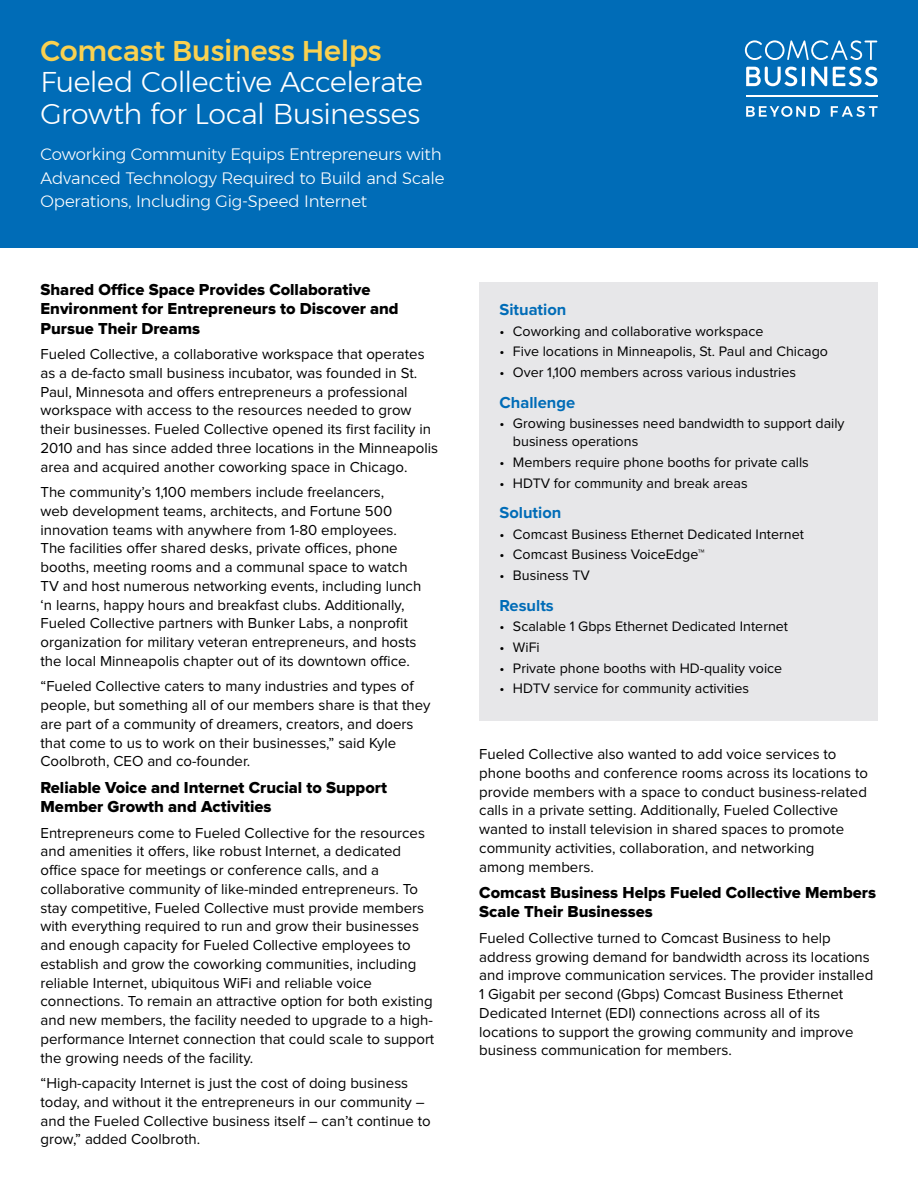
<style>
.page{position:relative;width:918px;height:1188px;background:#fff}
.page>*{position:absolute;margin:0;border:0;box-sizing:border-box;transform-origin:0 0}
.t1{font:300 28.5px/31.5px "Montserrat";letter-spacing:-.015em;color:#fff}
.t2{font:500 28.5px "Montserrat";letter-spacing:-.005em;color:#fad150}
.t3{font:16.5px/19.5px "Proxima Nova Extrabld";color:#000}
.t4{font:300 16.5px/23.2px "Montserrat";letter-spacing:-.01em;color:#fff}
.t5{font:700 16.5px "Proxima Nova";color:#006cb7}
.t6{font:15px/18.8px "Proxima Nova";color:#000}
.t7{font:14.25px/18px "Proxima Nova";color:#000}
</style>
<div class="page">
<div style="left:0;top:0;width:918px;height:247px;background:#006cb7"></div>
<div style="left:479px;top:282px;width:399px;height:438px;background:#e7e7e9"></div>
<svg style="left:746px;top:106px;width:74px;height:11px"></svg>
<svg style="left:831px;top:106px;width:47px;height:11px"></svg>
<svg style="left:745px;top:40px;width:132px;height:20px"></svg>
<svg style="left:811px;top:67px;width:16px;height:19px"></svg>
<svg style="left:746px;top:67px;width:59px;height:19px"></svg>
<svg style="left:833px;top:67px;width:44px;height:19px"></svg>
<hr style="left:746px;top:95px;width:131px;height:2px;background:#fff">
<h1 class="t2" style="left:40px;top:28px;width:343px">Comcast Business Helps</h1>
<h1 class="t1" style="left:40px;top:66px;width:384px">Fueled Collective Accelerate<br>Growth for Local Businesses</h1>
<p class="t4" style="left:40px;top:143px;width:405px">Coworking Community Equips Entrepreneurs with<br>Advanced Technology Required to Build and Scale<br>Operations, Including Gig-Speed Internet</p>
<p class="t3" style="left:40px;top:280px;width:360px">Shared Office Space Provides Collaborative<br>Environment for Entrepreneurs to Discover and<br>Pursue Their Dreams</p>
<p class="t6" style="left:40px;top:345px;width:399px">Fueled Collective, a collaborative workspace that operates as a de-facto small business incubator, was founded in St.<br>Paul, Minnesota and offers entrepreneurs a professional workspace with access to the resources needed to grow their businesses. Fueled Collective opened its first facility in 2010 and has since added three locations in the Minneapolis area and acquired another coworking space in Chicago.</p>
<p class="t6" style="left:40px;top:483px;width:382px">The community’s 1,100 members include freelancers,<br>web development teams, architects, and Fortune 500 innovation teams with anywhere from 1-80 employees.<br>The facilities offer shared desks, private offices, phone booths, meeting rooms and a communal space to watch TV and host numerous networking events, including lunch ‘n learns, happy hours and breakfast clubs. Additionally, Fueled Collective partners with Bunker Labs, a nonprofit organization for military veteran entrepreneurs, and hosts the local Minneapolis chapter out of its downtown office.</p>
<p class="t6" style="left:40px;top:677px;width:392px">“Fueled Collective caters to many industries and types of people, but something all of our members share is that they are part of a community of dreamers, creators, and doers that come to us to work on their businesses,” said Kyle Coolbroth, CEO and co-founder.</p>
<p class="t3" style="left:40px;top:778px;width:348px">Reliable Voice and Internet Crucial to Support<br>Member Growth and Activities</p>
<p class="t6" style="left:40px;top:824px;width:395px">Entrepreneurs come to Fueled Collective for the resources and amenities it offers, like robust Internet, a dedicated office space for meetings or conference calls, and a collaborative community of like-minded entrepreneurs. To stay competitive, Fueled Collective must provide members with everything required to run and grow their businesses and enough capacity for Fueled Collective employees to establish and grow the coworking communities, including reliable Internet, ubiquitous WiFi and reliable voice connections. To remain an attractive option for both existing and new members, the facility needed to upgrade to a high&shy;performance Internet connection that could scale to support the growing needs of the facility.</p>
<p class="t6" style="left:40px;top:1074px;width:392px">“High-capacity Internet is just the cost of doing business today, and without it the entrepreneurs in our community – and the Fueled Collective business itself – can’t continue to grow,” added Coolbroth.</p>
<p class="t5" style="left:499px;top:300px;width:68px">Situation</p>
<p class="t7" style="left:499px;top:322px;width:265px">• Coworking and collaborative workspace</p>
<p class="t7" style="left:499px;top:343px;width:330px">• Five locations in Minneapolis, St. Paul and Chicago</p>
<p class="t7" style="left:499px;top:364px;width:298px">• Over 1,100 members across various industries</p>
<p class="t5" style="left:499px;top:392px;width:77px">Challenge</p>
<p class="t7" style="left:513px;top:415px;width:333px;text-indent:-13px">• Growing businesses need bandwidth to support daily business operations</p>
<p class="t7" style="left:499px;top:454px;width:311px">• Members require phone booths for private calls</p>
<p class="t7" style="left:499px;top:474px;width:250px">• HDTV for community and break areas</p>
<p class="t5" style="left:499px;top:503px;width:63px">Solution</p>
<p class="t7" style="left:499px;top:525px;width:306px">• Comcast Business Ethernet Dedicated Internet</p>
<p class="t7" style="left:499px;top:546px;width:207px">• Comcast Business VoiceEdge™</p>
<p class="t7" style="left:499px;top:567px;width:92px">• Business TV</p>
<p class="t5" style="left:499px;top:595px;width:56px">Results</p>
<p class="t7" style="left:499px;top:618px;width:290px">• Scalable 1 Gbps Ethernet Dedicated Internet</p>
<p class="t7" style="left:499px;top:639px;width:42px">• WiFi</p>
<p class="t7" style="left:499px;top:659px;width:284px">• Private phone booths with HD-quality voice</p>
<p class="t7" style="left:499px;top:680px;width:251px">• HDTV service for community activities</p>
<p class="t6" style="left:479px;top:745px;width:390px">Fueled Collective also wanted to add voice services to phone booths and conference rooms across its locations to provide members with a space to conduct business-related calls in a private setting. Additionally, Fueled Collective wanted to install television in shared spaces to promote community activities, collaboration, and networking<br>among members.</p>
<p class="t3" style="left:479px;top:883px;width:398px">Comcast Business Helps Fueled Collective Members<br>Scale Their Businesses</p>
<p class="t6" style="left:479px;top:929px;width:396px">Fueled Collective turned to Comcast Business to help address growing demand for bandwidth across its locations and improve communication services. The provider installed 1 Gigabit per second (Gbps) Comcast Business Ethernet Dedicated Internet (EDI) connections across all of its locations to support the growing community and improve business communication for members.</p>
</div>
